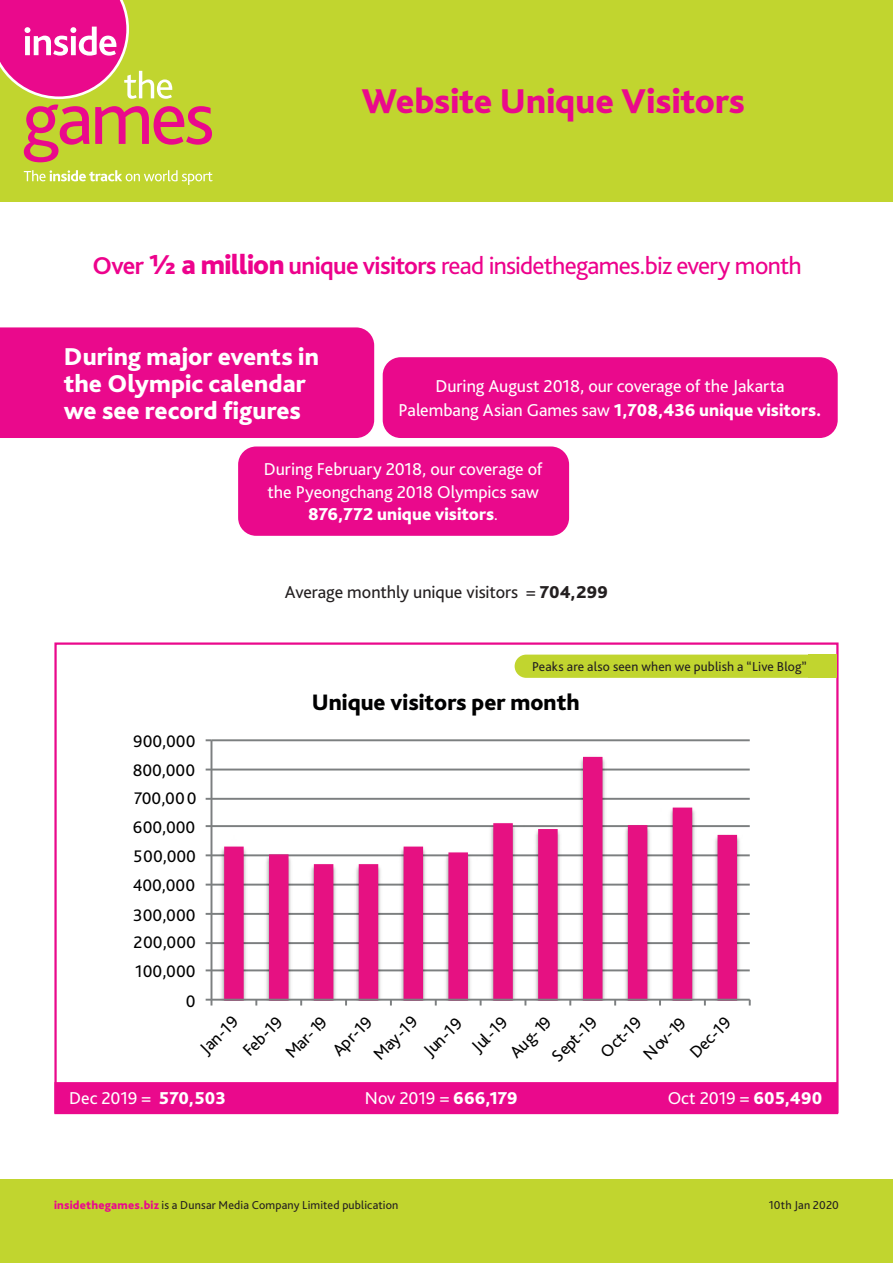
<style>
.page{position:relative;width:893px;height:1263px;background:#fff}
.page>*{position:absolute;margin:0;border:0;box-sizing:border-box;transform-origin:0 0}
.t1{font:800 36px "Bliss Pro";color:#ea098c}
.t2{font:25.5px "Bliss Pro";letter-spacing:-.03em;color:#ed028c}
.t3{font:800 25.5px/27px "Bliss Pro";color:#fff}
.t4{font:800 23.4px "Bliss Pro";color:#000001}
.t5{font:18px/22.5px "Bliss Pro";letter-spacing:-.005em;color:#fff;text-align:center}
.t6{font:18px "Bliss Pro";letter-spacing:-.005em;color:#231f20}
.t7{font:17.55px "Bliss Pro";color:#000001}
.t8{font:13.5px "Bliss Pro";letter-spacing:.01em;color:#231f20}
.t9{font:12px "Bliss Pro";letter-spacing:.015em;color:#231f20}
.s1{font-weight:700}
.s2{font-weight:800;font-size:28.5px}
.s3{font-weight:800}
.s4{font-weight:800;color:#ea098c}
</style>
<div class="page">
<div style="left:0;top:1179px;width:893px;height:84px;background:#c1d52f"></div>
<div style="left:0;top:0;width:893px;height:201px;background:#c1d52f"></div>
<svg style="left:24px;top:170px;width:189px;height:15px"></svg>
<svg style="left:24px;top:105px;width:188px;height:57px"></svg>
<svg style="left:0;top:0;width:172px;height:99px"></svg>
<div style="left:383px;top:357px;width:455px;height:81px;background:#ea098c;border-radius:18px"></div>
<div style="left:238px;top:446px;width:331px;height:90px;background:#ea098c;border-radius:18px"></div>
<div style="left:0;top:327px;width:374px;height:111px;background:#ea098c"></div>
<hr style="left:211px;top:969px;width:539px;height:2px;background:#7c7f80">
<hr style="left:211px;top:942px;width:539px;height:2px;background:#7c7f80">
<hr style="left:211px;top:913px;width:539px;height:2px;background:#7c7f80">
<hr style="left:211px;top:884px;width:539px;height:1px;background:#7c7f80">
<hr style="left:211px;top:854px;width:539px;height:2px;background:#7c7f80">
<hr style="left:211px;top:825px;width:539px;height:2px;background:#7c7f80">
<hr style="left:211px;top:798px;width:539px;height:2px;background:#7c7f80">
<hr style="left:211px;top:768px;width:539px;height:2px;background:#7c7f80">
<hr style="left:211px;top:739px;width:539px;height:2px;background:#7c7f80">
<img style="left:218px;top:756px;width:525px;height:243px">
<svg style="left:224px;top:757px;width:513px;height:242px"></svg>
<hr style="left:211px;top:740px;width:1px;height:260px;background:#7c7f80">
<hr style="left:211px;top:999px;width:539px;height:2px;background:#7c7f80">
<svg style="left:206px;top:999px;width:6px;height:6px"></svg>
<div style="left:515px;top:655px;width:308px;height:23px;background:#c1d52f;border-radius:12px"></div>
<div style="left:808px;top:655px;width:28px;height:23px;background:#c1d52f"></div>
<div style="left:54px;top:1082px;width:784px;height:32px;background:#ea098c;border:2px solid #ea098c"></div>
<h1 class="t1" style="left:362px;top:79px;width:385px">Website Unique Visitors</h1>
<h2 class="t2" style="left:93px;top:250px;width:711px"><span class="s1">Over</span> <span class="s2">1/2 a million</span> <span class="s1">unique visitors</span> read insidethegames.biz every month</h2>
<h2 class="t3" style="left:64px;top:342px;width:257px">During major events in the Olympic calendar we see record figures</h2>
<p class="t5" style="left:399px;top:374px;width:424px;line-height:24px">During August 2018, our coverage of the Jakarta<br>Palembang Asian Games saw <span class="s3">1,708,436 unique visitors.</span></p>
<p class="t5" style="left:264px;top:457px;width:280px">During February 2018, our coverage of the Pyeongchang 2018 Olympics saw<br><span class="s3">876,772 unique visitors</span>.</p>
<p class="t6" style="left:285px;top:581px;width:325px">Average monthly unique visitors = <span class="s3">704,299</span></p>
<p class="t8" style="left:532px;top:658px;width:276px">Peaks are also seen when we publish a “Live Blog”</p>
<p class="t7" style="left:133px;top:730px;width:64px">900,000</p>
<p class="t7" style="left:133px;top:760px;width:64px">800,000</p>
<p class="t7" style="left:134px;top:787px;width:64px">700,000</p>
<p class="t7" style="left:133px;top:816px;width:64px">600,000</p>
<p class="t7" style="left:133px;top:845px;width:64px">500,000</p>
<p class="t7" style="left:133px;top:875px;width:64px">400,000</p>
<p class="t7" style="left:133px;top:904px;width:64px">300,000</p>
<p class="t7" style="left:133px;top:931px;width:64px">200,000</p>
<p class="t7" style="left:135px;top:960px;width:62px">100,000</p>
<p class="t7" style="left:186px;top:990px;width:11px">0</p>
<p class="t4" style="left:312px;top:688px;width:269px">Unique visitors per month</p>
<p class="t7" style="left:195px;top:1043px;width:48px;rotate:-45deg">Jan-19</p>
<p class="t7" style="left:238px;top:1045px;width:50px;rotate:-45deg">Feb-19</p>
<p class="t7" style="left:281px;top:1047px;width:52px;rotate:-45deg">Mar-19</p>
<p class="t7" style="left:328px;top:1045px;width:50px;rotate:-45deg">Apr-19</p>
<p class="t7" style="left:369px;top:1049px;width:56px;rotate:-45deg">May-19</p>
<p class="t7" style="left:419px;top:1045px;width:48px;rotate:-45deg">Jun-19</p>
<p class="t7" style="left:467px;top:1041px;width:44px;rotate:-45deg">Jul-19</p>
<p class="t7" style="left:505px;top:1047px;width:52px;rotate:-45deg">Aug-19</p>
<p class="t7" style="left:547px;top:1051px;width:58px;rotate:-45deg">Sept-19</p>
<p class="t7" style="left:595px;top:1047px;width:52px;rotate:-45deg">Oct-19</p>
<p class="t7" style="left:638px;top:1049px;width:54px;rotate:-45deg">Nov-19</p>
<p class="t7" style="left:685px;top:1047px;width:52px;rotate:-45deg">Dec-19</p>
<p class="t5" style="left:69px;top:1086px;width:158px">Dec 2019 = <span class="s3">570,503</span></p>
<p class="t5" style="left:365px;top:1086px;width:154px">Nov 2019 = <span class="s3">666,179</span></p>
<p class="t5" style="left:668px;top:1086px;width:156px">Oct 2019 = <span class="s3">605,490</span></p>
<p class="t9" style="left:54px;top:1197px;width:346px"><span class="s4">insidethegames.biz</span> is a Dunsar Media Company Limited publication</p>
<p class="t9" style="left:769px;top:1197px;width:72px">10th Jan 2020</p>
</div>
